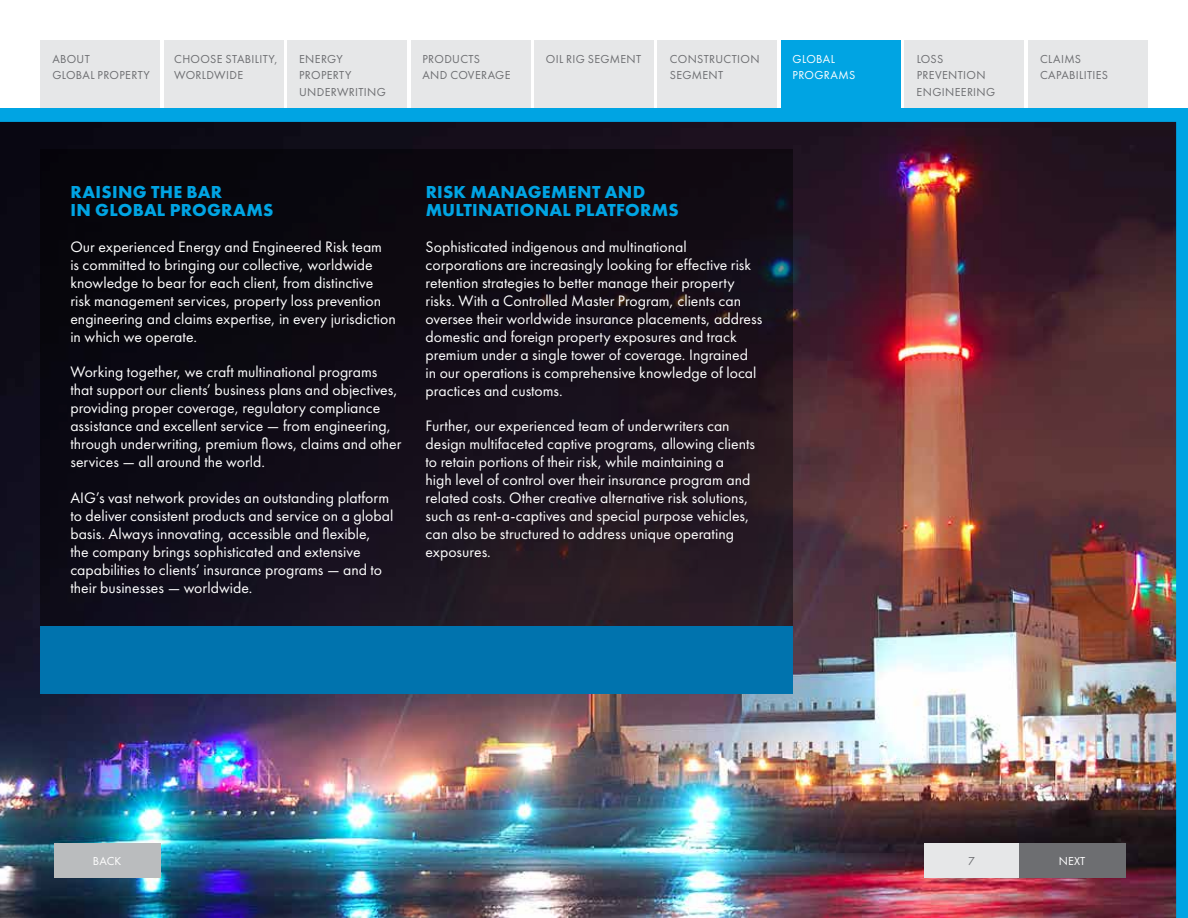
<style>
.page{position:relative;width:1188px;height:918px;background:#fff}
.page>*{position:absolute;margin:0;border:0;box-sizing:border-box;transform-origin:0 0}
.t1{font:700 18px/18px "Futura PT";letter-spacing:.015em;color:#00a4e3}
.t2{font:15.75px/18px "Futura PT";color:#fff}
.t3{font:12px/16.5px "Futura PT";letter-spacing:.03em;color:#6d6e71}
.t4{font:12px/16.5px "Futura PT";letter-spacing:.03em;color:#fff}
</style>
<div class="page">
<img style="left:0;top:108px;width:1188px;height:810px">
<div style="left:287px;top:40px;width:120px;height:68px;background:#e6e7e8"></div>
<div style="left:411px;top:40px;width:120px;height:68px;background:#e6e7e8"></div>
<div style="left:534px;top:40px;width:120px;height:68px;background:#e6e7e8"></div>
<div style="left:40px;top:40px;width:120px;height:68px;background:#e6e7e8"></div>
<div style="left:164px;top:40px;width:120px;height:68px;background:#e6e7e8"></div>
<div style="left:657px;top:40px;width:120px;height:68px;background:#e6e7e8"></div>
<div style="left:781px;top:40px;width:120px;height:68px;background:#00a4e3"></div>
<div style="left:904px;top:40px;width:120px;height:68px;background:#e6e7e8"></div>
<div style="left:1028px;top:40px;width:120px;height:68px;background:#e6e7e8"></div>
<div style="left:40px;top:626px;width:753px;height:68px;background:#0073ae"></div>
<div style="left:54px;top:843px;width:106px;height:35px;background:#babcbe"></div>
<div style="left:924px;top:843px;width:95px;height:35px;background:#e6e7e8"></div>
<div style="left:1019px;top:843px;width:106px;height:35px;background:#6d6e71"></div>
<p class="t3" style="left:52px;top:50px;width:32px">About</p>
<p class="t3" style="left:546px;top:50px;width:94px">Oi l Rig Segment</p>
<p class="t3" style="left:52px;top:67px;width:74px">Global Propert</p>
<p class="t3" style="left:144px;top:67px;width:8px">y</p>
<p class="t3" style="left:174px;top:50px;width:105px">Choose Stabi lity,<br>Worldwi de</p>
<p class="t3" style="left:299px;top:50px;width:45px">Energy<br>Propert</p>
<p class="t3" style="left:422px;top:50px;width:61px">Products and Coverage</p>
<p class="t3" style="left:345px;top:67px;width:8px">y</p>
<p class="t3" style="left:299px;top:83px;width:33px">Underwriti</p>
<p class="t3" style="left:367px;top:83px;width:17px">ng</p>
<p class="t3" style="left:670px;top:50px;width:35px">Constructi</p>
<p class="t3" style="left:741px;top:50px;width:21px">on</p>
<p class="t3" style="left:670px;top:67px;width:52px">Segment</p>
<p class="t4" style="left:793px;top:50px;width:64px">GLOBAL<br>PROGRAMS</p>
<p class="t3" style="left:917px;top:50px;width:80px">LOSS<br>PREVENTION<br>ENGIN EERING</p>
<p class="t3" style="left:1040px;top:50px;width:69px">CLAIMS<br>CAPABILITIES</p>
<p class="t1" style="left:70px;top:183px;width:204px">RAISING THE BAR<br>IN GLOBAL PROG RAMS</p>
<p class="t2" style="left:70px;top:237px;width:327px">Our experienced Energy and Engineered Risk team<br>is committed to bringing our collective, worldwide knowledge to bear for each client, from distinctive risk management services, property loss prevention engineering and claims expertise, in every jurisdiction in which we operate.</p>
<p class="t2" style="left:70px;top:363px;width:333px">Working together, we craft multinational programs that support our clients’ business plans and objectives, providing proper coverage, regulatory compliance assistance and excellent service — from engineering, through underwriting, premium flows, claims and other services — all around the world.</p>
<p class="t2" style="left:70px;top:488px;width:324px">AIG’s vast network provides an outstanding platform to deliver consistent products and service on a global basis. Always innovating, accessible and flexible, the company brings sophisticated and extensive capabilities to clients’ insurance programs — and to their businesses — worldwide.</p>
<p class="t1" style="left:426px;top:183px;width:255px">RISK MANAGEMENT AND<br>MULTINATIONAL PLATFORMS</p>
<p class="t2" style="left:426px;top:237px;width:338px">Sophisticated indigenous and multinational corporations are increasingly looking for effective risk retention strategies to better manage their property risks. With a Controlled Master Program, clients can oversee their worldwide insurance placements, address domestic and foreign property exposures and track premium under a single tower of coverage. Ingrained in our operations is comprehensive knowledge of local practices and customs.</p>
<p class="t2" style="left:426px;top:417px;width:331px">Further, our experienced team of underwriters can design multifaceted captive programs, allowing clients to retain portions of their risk, while maintaining a<br>high level of control over their insurance program and related costs. Other creative alternative risk solutions, such as rent-a-captives and special purpose vehicles, can also be structured to address unique operating exposures.</p>
<p class="t4" style="left:93px;top:852px;width:30px">BACK</p>
<p class="t3" style="left:968px;top:852px;width:8px">7</p>
<p class="t4" style="left:1059px;top:852px;width:28px">N EXT</p>
</div>
